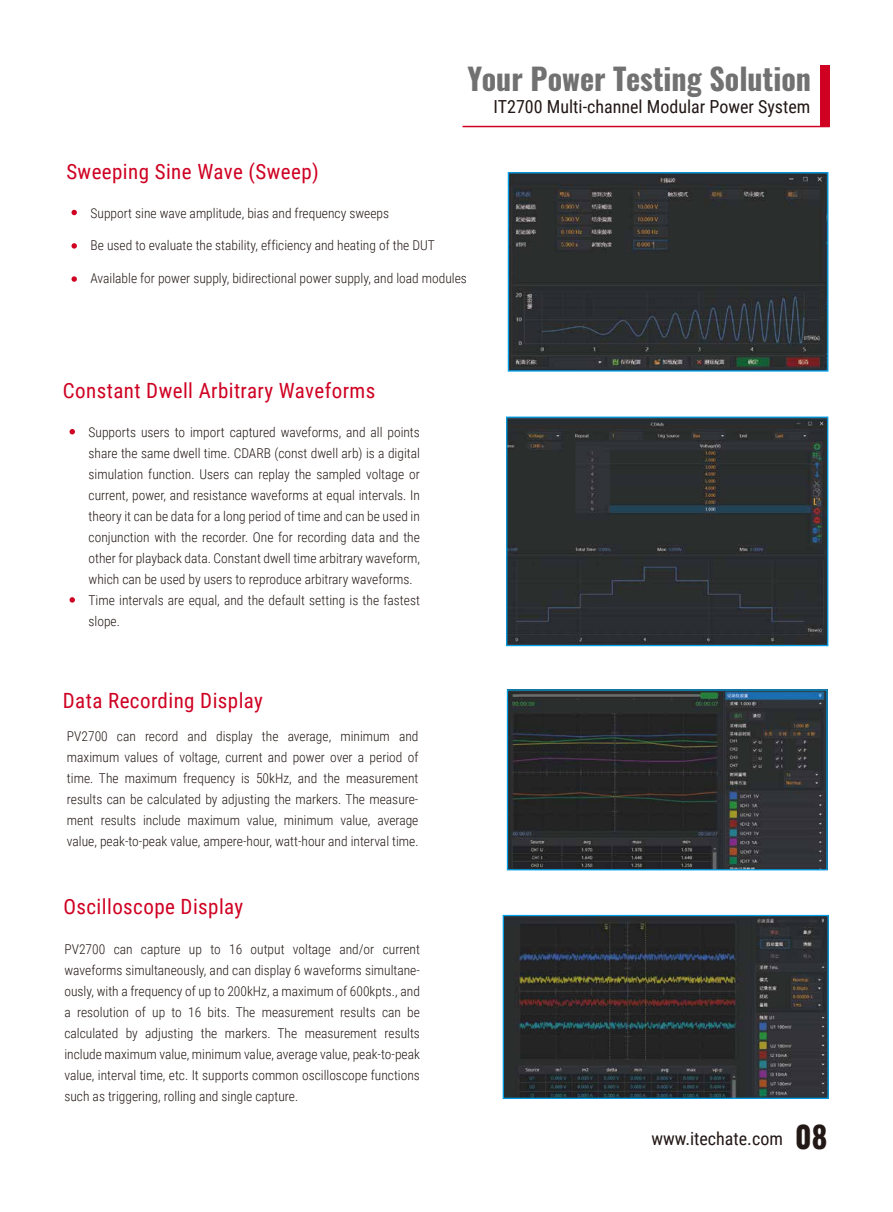
<style>
.page{position:relative;width:893px;height:1212px;background:#fff}
.page>*{position:absolute;margin:0;border:0;box-sizing:border-box;transform-origin:0 0}
.t1{font:700 30px "Oswald";color:#727171}
.t2{font:21px "Roboto Condensed";letter-spacing:.02em;color:#cf0022}
.t3{font:18px "Roboto Condensed";color:#221815}
.t4{font:300 13.5px/21px "Roboto Condensed";color:#221815;text-align:justify}
.s1{font-family:"Oswald";font-weight:700;font-size:30px}
</style>
<div class="page">
<div style="left:820px;top:65px;width:9px;height:62px;background:#cf0022"></div>
<hr style="left:462px;top:126px;width:367px;height:1px;background:#cf0022">
<img style="left:510px;top:174px;width:316px;height:196px">
<div style="left:508px;top:172px;width:320px;height:200px;border:1px solid #00a0e9"></div>
<svg style="left:70px;top:429px;width:5px;height:5px"></svg>
<svg style="left:70px;top:597px;width:5px;height:6px"></svg>
<img style="left:508px;top:419px;width:318px;height:225px">
<img style="left:509px;top:691px;width:317px;height:177px">
<img style="left:505px;top:917px;width:322px;height:180px">
<div style="left:506px;top:417px;width:322px;height:229px;border:1px solid #00a0e9"></div>
<div style="left:507px;top:689px;width:321px;height:181px;border:1px solid #00a0e9"></div>
<div style="left:503px;top:915px;width:326px;height:184px;border:1px solid #00a0e9"></div>
<svg style="left:71px;top:210px;width:6px;height:5px"></svg>
<svg style="left:71px;top:243px;width:6px;height:6px"></svg>
<svg style="left:71px;top:276px;width:6px;height:6px"></svg>
<h1 class="t1" style="left:467px;top:63px;width:345px">Your Power Testing Solution</h1>
<h3 class="t3" style="left:494px;top:94px;width:318px">IT2700 Multi-channel Modular Power System</h3>
<h2 class="t2" style="left:66px;top:157px;width:254px">Sweeping Sine Wave (Sweep)</h2>
<p class="t4" style="left:91px;top:202px;width:300px">Support sine wave amplitude, bias and frequency sweeps</p>
<p class="t4" style="left:91px;top:234px;width:346px">Be used to evaluate the stability, efficiency and heating of the DUT</p>
<p class="t4" style="left:91px;top:268px;width:378px">Available for power supply, bidirectional power supply, and load modules</p>
<h2 class="t2" style="left:63px;top:376px;width:314px">Constant Dwell Arbitrary Waveforms</h2>
<p class="t4" style="left:89px;top:421px;width:333px;text-align:left">Supports users to import captured waveforms, and all points share the same dwell time. CDARB (const dwell arb) is a digital simulation function. Users can replay the sampled voltage or current, power, and resistance waveforms at equal intervals. In theory it can be data for a long period of time and can be used in conjunction with the recorder. One for recording data and the other for playback data. Constant dwell time arbitrary waveform, which can be used by users to reproduce arbitrary waveforms.<br>Time intervals are equal, and the default setting is the fastest slope.</p>
<h2 class="t2" style="left:63px;top:686px;width:202px">Data Recording Display</h2>
<p class="t4" style="left:67px;top:725px;width:353px">PV2700 can record and display the average, minimum and maximum values of voltage, current and power over a period of time. The maximum frequency is 50kHz, and the measurement results can be calculated by adjusting the markers. The measure&shy;ment results include maximum value, minimum value, average value, peak-to-peak value, ampere-hour, watt-hour and interval time.</p>
<h2 class="t2" style="left:63px;top:892px;width:181px">Oscilloscope Display</h2>
<p class="t4" style="left:64px;top:938px;width:357px">PV2700 can capture up to 16 output voltage and/or current waveforms simultaneously, and can display 6 waveforms simultane&shy;ously, with a frequency of up to 200kHz, a maximum of 600kpts., and a resolution of up to 16 bits. The measurement results can be calculated by adjusting the markers. The measurement results include maximum value, minimum value, average value, peak-to-peak value, interval time, etc. It supports common oscilloscope functions such as triggering, rolling and single capture.</p>
<h3 class="t3" style="left:651px;top:1125px;width:177px">www.itechate.com <span class="s1">08</span></h3>
</div>
